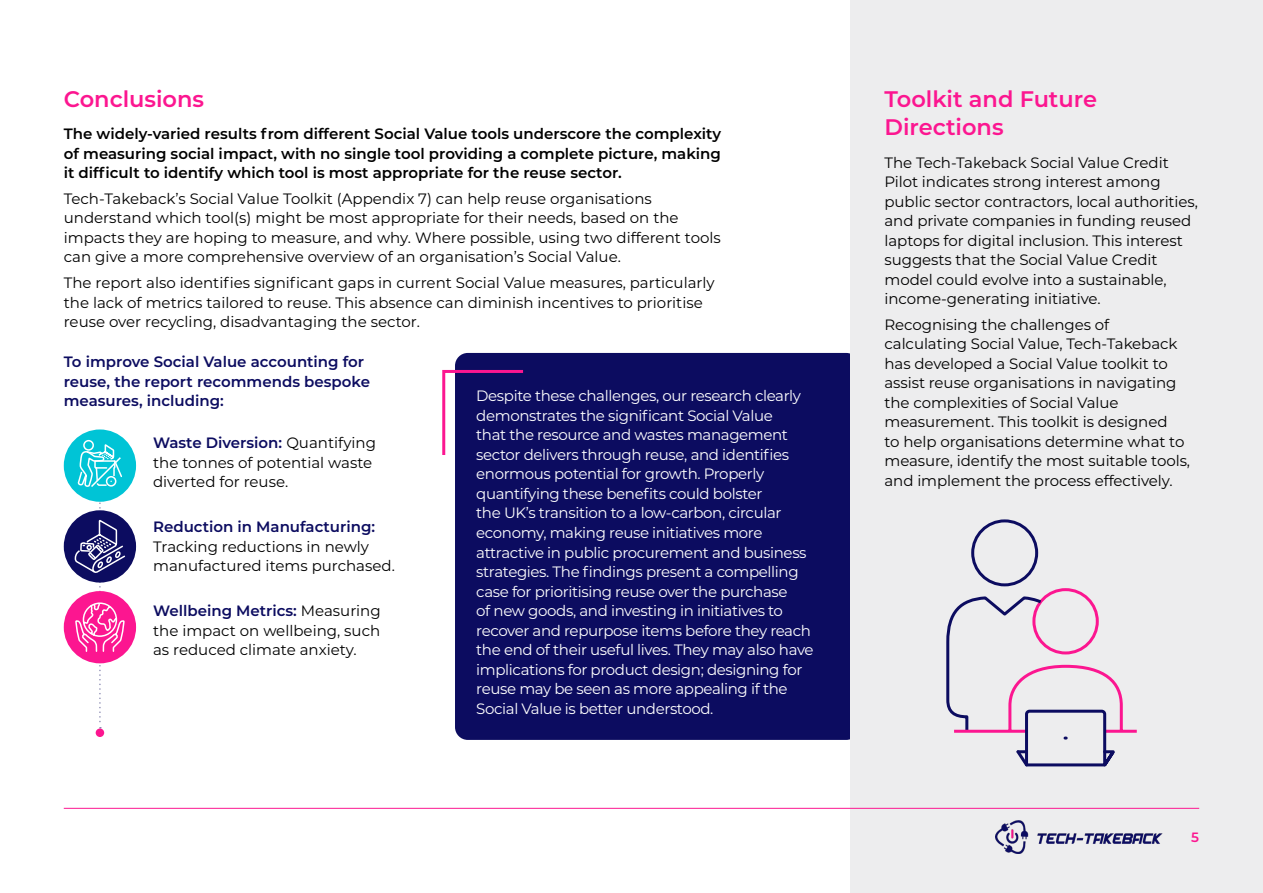
<style>
.page{position:relative;width:1263px;height:893px;background:#fff}
.page>*{position:absolute;margin:0;border:0;box-sizing:border-box;transform-origin:0 0}
.Heading_L2{font:600 22.5px/28.5px "Montserrat";color:#fc1690}
.Body_copy{font:15px/19.5px "Montserrat";letter-spacing:-.005em;color:#000}
.Body_copy-2{font:15px/19.5px "Montserrat";letter-spacing:-.025em;color:#fff}
.Intro_copy{font:600 15px/19.5px "Montserrat";color:#000;text-align:justify}
.Body_copy-3{font:600 15px/19.5px "Montserrat";color:#0c0c60}
.t1{font:600 13.5px "Montserrat";color:#fc1690}
.s1{font-weight:600;color:#0c0c60}
</style>
<div class="page">
<div style="left:455px;top:353px;width:404px;height:387px;background:#0c0c60;border-radius:13px"></div>
<div style="left:850px;top:0;width:413px;height:893px;background:#ededee"></div>
<hr style="left:64px;top:808px;width:1135px;height:1px;background:#fc1690">
<img style="left:995px;top:821px;width:168px;height:32px">
<svg style="left:442px;top:369px;width:82px;height:86px"></svg>
<div style="left:971px;top:519px;width:67px;height:67px;border:3px solid #0c0c60;border-radius:50%"></div>
<svg style="left:946px;top:595px;width:191px;height:172px"></svg>
<div style="left:96px;top:728px;width:8px;height:9px;background:#fc1690;border-radius:50%"></div>
<div style="left:64px;top:510px;width:72px;height:73px;background:#0c0c60;border-radius:50%"></div>
<div style="left:64px;top:591px;width:72px;height:72px;background:#fc1690;border-radius:50%"></div>
<div style="left:64px;top:429px;width:72px;height:73px;background:#00c4d6;border-radius:50%"></div>
<svg style="left:74px;top:439px;width:53px;height:289px"></svg>
<p class="Heading_L2" style="left:64px;top:84px;width:142px">Conclusions</p>
<p class="Intro_copy" style="left:64px;top:123px;width:659px">The widely-varied results from different Social Value tools underscore the complexity of measuring social impact, with no single tool providing a complete picture, making it difficult to identify which tool is most appropriate for the reuse sector.</p>
<p class="Body_copy" style="left:64px;top:188px;width:659px">Tech-Takeback’s Social Value Toolkit (Appendix 7) can help reuse organisations understand which tool(s) might be most appropriate for their needs, based on the impacts they are hoping to measure, and why. Where possible, using two different tools can give a more comprehensive overview of an organisation’s Social Value.</p>
<p class="Body_copy" style="left:64px;top:273px;width:652px">The report also identifies significant gaps in current Social Value measures, particularly the lack of metrics tailored to reuse. This absence can diminish incentives to prioritise reuse over recycling, disadvantaging the sector.</p>
<p class="Body_copy-3" style="left:64px;top:352px;width:308px">To improve Social Value accounting for reuse, the report recommends bespoke measures, including:</p>
<p class="Body_copy" style="left:153px;top:433px;width:224px"><span class="s1">Waste Diversion:</span> Quantifying the tonnes of potential waste diverted for reuse.</p>
<p class="Body_copy" style="left:153px;top:517px;width:243px"><span class="s1">Reduction in Manufacturing:<br></span>Tracking reductions in newly manufactured items purchased.</p>
<p class="Body_copy" style="left:153px;top:601px;width:229px;text-align:justify"><span class="s1">Wellbeing Metrics:</span> Measuring the impact on wellbeing, such as reduced climate anxiety.</p>
<p class="Body_copy-2" style="left:476px;top:386px;width:339px">Despite these challenges, our research clearly demonstrates the significant Social Value<br>that the resource and wastes management sector delivers through reuse, and identifies enormous potential for growth. Properly quantifying these benefits could bolster<br>the UK’s transition to a low-carbon, circular economy, making reuse initiatives more attractive in public procurement and business strategies. The findings present a compelling case for prioritising reuse over the purchase<br>of new goods, and investing in initiatives to recover and repurpose items before they reach the end of their useful lives. They may also have implications for product design; designing for reuse may be seen as more appealing if the Social Value is better understood.</p>
<p class="Heading_L2" style="left:884px;top:84px;width:214px">Toolkit and Future<br>Directions</p>
<p class="Body_copy" style="left:884px;top:152px;width:315px">The Tech-Takeback Social Value Credit Pilot indicates strong interest among public sector contractors, local authorities, and private companies in funding reused laptops for digital inclusion. This interest suggests that the Social Value Credit model could evolve into a sustainable, income-generating initiative.</p>
<p class="Body_copy" style="left:884px;top:314px;width:307px">Recognising the challenges of calculating Social Value, Tech-Takeback has developed a Social Value toolkit to assist reuse organisations in navigating the complexities of Social Value measurement. This toolkit is designed<br>to help organisations determine what to measure, identify the most suitable tools, and implement the process effectively.</p>
<p class="t1" style="left:1191px;top:828px;width:9px">5</p>
</div>
